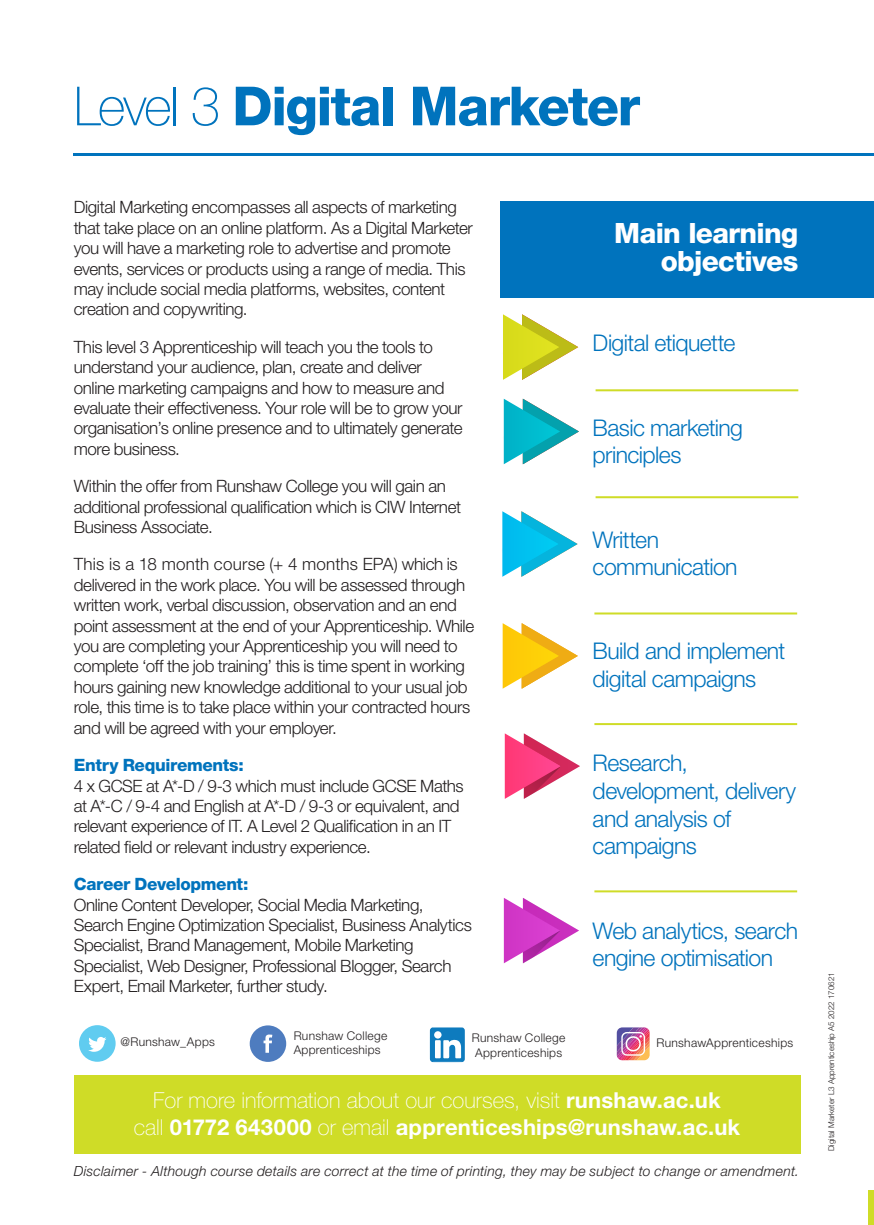
<style>
.page{position:relative;width:874px;height:1225px;background:#fff}
.page>*{position:absolute;margin:0;border:0;box-sizing:border-box;transform-origin:0 0}
.t1{font:800 54px "Helvetica Neue LT Pro";letter-spacing:-.03em;color:#0073bd}
.t2{font:800 28px/28px "Helvetica Neue LT Pro";letter-spacing:-.025em;color:#fff;text-align:right}
.t3{font:300 23px/27.6px "Helvetica Neue LT Pro";letter-spacing:-.025em;color:#0073bd}
.t4{font:700 22px/26.4px "Helvetica Neue LT Pro";letter-spacing:.01em;color:#fff;text-align:center}
.t5{font:300 17px/20.4px "Helvetica Neue LT Pro";letter-spacing:-.02em;color:#231f20}
.t6{font:italic 300 14px "Helvetica Neue LT Pro";letter-spacing:.015em;color:#231f20}
.t7{font:300 12px/14.4px "Helvetica Neue LT Pro";letter-spacing:.025em;color:#231f20}
.t8{font:300 8px "Helvetica Neue LT Pro";color:#231f20}
.s1{font-weight:100}
.s2{font-weight:800;color:#0073bd}
</style>
<div class="page">
<div style="left:74px;top:1075px;width:725px;height:79px;background:#cfdc27"></div>
<hr style="left:74px;top:153px;width:799px;height:2px;background:#0073bd">
<div style="left:867px;top:1190px;width:6px;height:35px;background:#cfdc27"></div>
<div style="left:79px;top:1025px;width:37px;height:36px;background:#60ccf0;border-radius:50%"></div>
<svg style="left:88px;top:1037px;width:18px;height:14px"></svg>
<svg style="left:616px;top:1027px;width:33px;height:33px"></svg>
<div style="left:249px;top:1025px;width:37px;height:37px;background:#4e7cbf;border-radius:50%"></div>
<svg style="left:263px;top:1034px;width:9px;height:18px"></svg>
<svg style="left:429px;top:1027px;width:35px;height:36px"></svg>
<div style="left:500px;top:201px;width:373px;height:96px;background:#0073bd"></div>
<svg style="left:503px;top:314px;width:75px;height:66px"></svg>
<hr style="left:595px;top:389px;width:202px;height:2px;background:#cfdc27">
<hr style="left:595px;top:496px;width:202px;height:2px;background:#cfdc27">
<hr style="left:594px;top:723px;width:202px;height:2px;background:#cfdc27">
<hr style="left:594px;top:612px;width:202px;height:2px;background:#cfdc27">
<hr style="left:594px;top:890px;width:202px;height:2px;background:#cfdc27">
<svg style="left:503px;top:399px;width:75px;height:65px"></svg>
<svg style="left:502px;top:511px;width:75px;height:66px"></svg>
<svg style="left:502px;top:623px;width:75px;height:65px"></svg>
<svg style="left:504px;top:733px;width:75px;height:66px"></svg>
<svg style="left:503px;top:898px;width:76px;height:65px"></svg>
<p class="t1" style="left:74px;top:74px;width:567px"><span class="s1">Level 3</span> Digital Marketer</p>
<p class="t5" style="left:74px;top:197px;width:400px">Digital Marketing encompasses all aspects of marketing that take place on an online platform. As a Digital Marketer you will have a marketing role to advertise and promote events, services or products using a range of media. This may include social media platforms, websites, content creation and copywriting.</p>
<p class="t5" style="left:74px;top:336px;width:390px">This level 3 Apprenticeship will teach you the tools to understand your audience, plan, create and deliver online marketing campaigns and how to measure and evaluate their effectiveness. Your role will be to grow your organisation’s online presence and to ultimately generate more business.</p>
<p class="t5" style="left:74px;top:475px;width:388px">Within the offer from Runshaw College you will gain an additional professional qualification which is CIW Internet<br>Business Associate.</p>
<p class="t5" style="left:74px;top:554px;width:402px">This is a 18 month course (+ 4 months EPA) which is delivered in the work place. You will be assessed through written work, verbal discussion, observation and an end point assessment at the end of your Apprenticeship. While you are completing your Apprenticeship you will need to complete ‘off the job training’ this is time spent in working hours gaining new knowledge additional to your usual job role, this time is to take place within your contracted hours and will be agreed with your employer.</p>
<p class="t5" style="left:74px;top:754px;width:391px"><span class="s2">Entry Requirements:<br></span>4 x GCSE at A*-D / 9-3 which must include GCSE Maths at A*-C / 9-4 and English at A*-D / 9-3 or equivalent, and relevant experience of IT. A Level 2 Qualification in an IT related field or relevant industry experience.</p>
<p class="t5" style="left:74px;top:873px;width:399px"><span class="s2">Career Development:<br></span>Online Content Developer, Social Media Marketing, Search Engine Optimization Specialist, Business Analytics Specialist, Brand Management, Mobile Marketing Specialist, Web Designer, Professional Blogger, Search Expert, Email Marketer, further study.</p>
<p class="t2" style="left:614px;top:219px;width:185px">Main learning objectives</p>
<p class="t3" style="left:592px;top:329px;width:144px">Digital etiquette</p>
<p class="t3" style="left:592px;top:413px;width:152px">Basic marketing principles</p>
<p class="t3" style="left:592px;top:525px;width:146px">Written communication</p>
<p class="t3" style="left:592px;top:637px;width:194px">Build and implement digital campaigns</p>
<p class="t3" style="left:592px;top:749px;width:205px">Research, development, delivery and analysis of campaigns</p>
<p class="t3" style="left:592px;top:916px;width:207px">Web analytics, search engine optimisation</p>
<p class="t7" style="left:293px;top:1027px;width:95px">Runshaw College<br>Apprenticeships</p>
<p class="t7" style="left:471px;top:1030px;width:95px">Runshaw College<br>Apprenticeships</p>
<p class="t7" style="left:120px;top:1034px;width:96px">@Runshaw_Apps</p>
<p class="t7" style="left:656px;top:1035px;width:138px">RunshawApprenticeships</p>
<p class="t4" style="left:134px;top:1086px;width:607px"><span class="s1">For more information about our courses, visit</span> runshaw.ac.uk<br><span class="s1">call</span> 01772 643000 <span class="s1">or email</span> apprenticeships@runshaw.ac.uk</p>
<p class="t6" style="left:74px;top:1162px;width:726px">Disclaimer - Although course details are correct at the time of printing, they may be subject to change or amendment.</p>
<p class="t8" style="left:826px;top:1151px;width:180px;rotate:-90deg">Digital Marketer L3 Apprenticeship A5 2022 170621</p>
</div>
